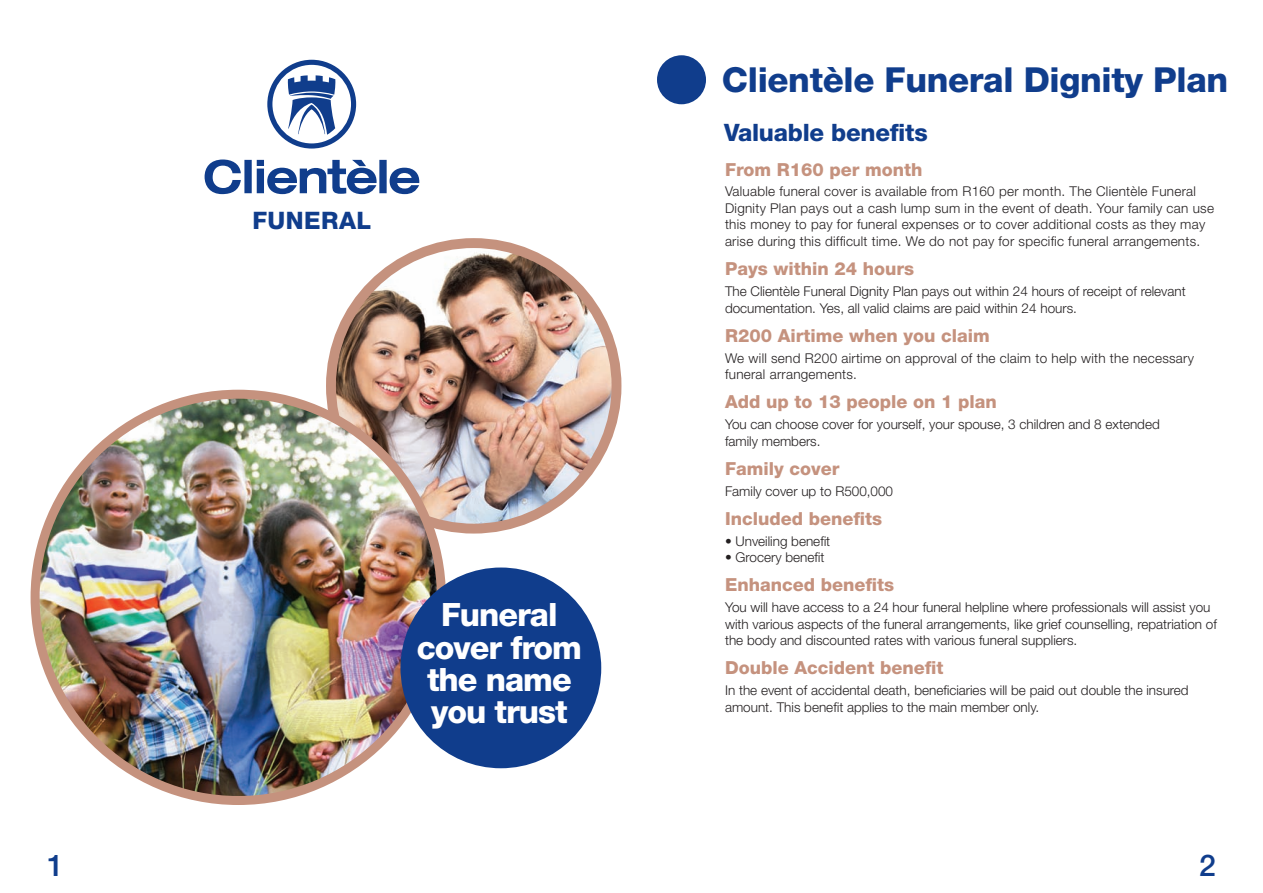
<style>
.page{position:relative;width:1263px;height:893px;background:#fff}
.page>*{position:absolute;margin:0;border:0;box-sizing:border-box;transform-origin:0 0}
.t1{font:800 34.5px "Helvetica Neue";letter-spacing:-.01em;color:#103d8c}
.t2{font:800 32.25px/32.2px "Helvetica Neue";letter-spacing:-.03em;color:#fff;text-align:center}
.t3{font:500 30px "Helvetica Neue";color:#103d8c}
.t4{font:800 24.15px "Helvetica Neue";letter-spacing:.02em;color:#103d8c}
.t5{font:800 24px "Helvetica Neue";letter-spacing:-.01em;color:#103d8c}
.t6{font:800 18px "Helvetica Neue";color:#c5927e}
.t7{font:300 13.5px/16.5px "Helvetica Neue";color:#231f20}
.t8{font:300 13.5px/16.5px "Helvetica Neue";letter-spacing:.02em;color:#231f20}
</style>
<div class="page">
<svg style="left:205px;top:60px;width:214px;height:134px"></svg>
<img style="left:331px;top:245px;width:285px;height:280px">
<div style="left:326px;top:238px;width:295px;height:296px;border:10px solid #c5927e;border-radius:50%"></div>
<img style="left:35px;top:394px;width:406px;height:406px;border-radius:203px">
<div style="left:400px;top:567px;width:201px;height:201px;background:#103d8c;border-radius:50%"></div>
<div style="left:657px;top:55px;width:49px;height:49px;background:#103d8c;border-radius:50%"></div>
<h3 class="t4" style="left:252px;top:206px;width:120px">FUNERAL</h3>
<h2 class="t2" style="left:417px;top:599px;width:167px">Funeral cover from the name you trust</h2>
<h1 class="t1" style="left:722px;top:59px;width:508px">Clientèle Funeral Dignity Plan</h1>
<h3 class="t5" style="left:724px;top:118px;width:205px">Valuable benefits</h3>
<h3 class="t6" style="left:725px;top:159px;width:199px">From R160 per month</h3>
<p class="t8" style="left:725px;top:183px;width:490px">Valuable funeral cover is available from R160 per month. The Clientèle Funeral Dignity Plan pays out a cash lump sum in the event of death. Your family can use this money to pay for funeral expenses or to cover additional costs as they may arise during this difficult time. We do not pay for specific funeral arrangements.</p>
<h3 class="t6" style="left:725px;top:258px;width:191px">Pays within 24 hours</h3>
<p class="t7" style="left:725px;top:283px;width:462px">The Clientèle Funeral Dignity Plan pays out within 24 hours of receipt of relevant documentation. Yes, all valid claims are paid within 24 hours.</p>
<h3 class="t6" style="left:725px;top:325px;width:266px">R200 Airtime when you claim</h3>
<p class="t8" style="left:725px;top:349px;width:470px">We will send R200 airtime on approval of the claim to help with the necessary funeral arrangements.</p>
<h3 class="t6" style="left:725px;top:391px;width:273px">Add up to 13 people on 1 plan</h3>
<p class="t7" style="left:725px;top:416px;width:436px">You can choose cover for yourself, your spouse, 3 children and 8 extended family members.</p>
<h3 class="t6" style="left:725px;top:458px;width:116px">Family cover</h3>
<p class="t7" style="left:725px;top:482px;width:170px">Family cover up to R500,000</p>
<h3 class="t6" style="left:725px;top:508px;width:159px">Included benefits</h3>
<p class="t7" style="left:725px;top:532px;width:107px">• Unveiling benefit</p>
<p class="t7" style="left:725px;top:549px;width:101px">• Grocery benefit</p>
<h3 class="t6" style="left:725px;top:574px;width:171px">Enhanced benefits</h3>
<p class="t7" style="left:725px;top:599px;width:493px">You will have access to a 24 hour funeral helpline where professionals will assist you with various aspects of the funeral arrangements, like grief counselling, repatriation of the body and discounted rates with various funeral suppliers.</p>
<h3 class="t6" style="left:725px;top:657px;width:220px">Double Accident benefit</h3>
<p class="t7" style="left:725px;top:682px;width:465px">In the event of accidental death, beneficiaries will be paid out double the insured amount. This benefit applies to the main member only.</p>
<h3 class="t3" style="left:47px;top:848px;width:18px">1</h3>
<h3 class="t3" style="left:1199px;top:848px;width:18px">2</h3>
</div>
